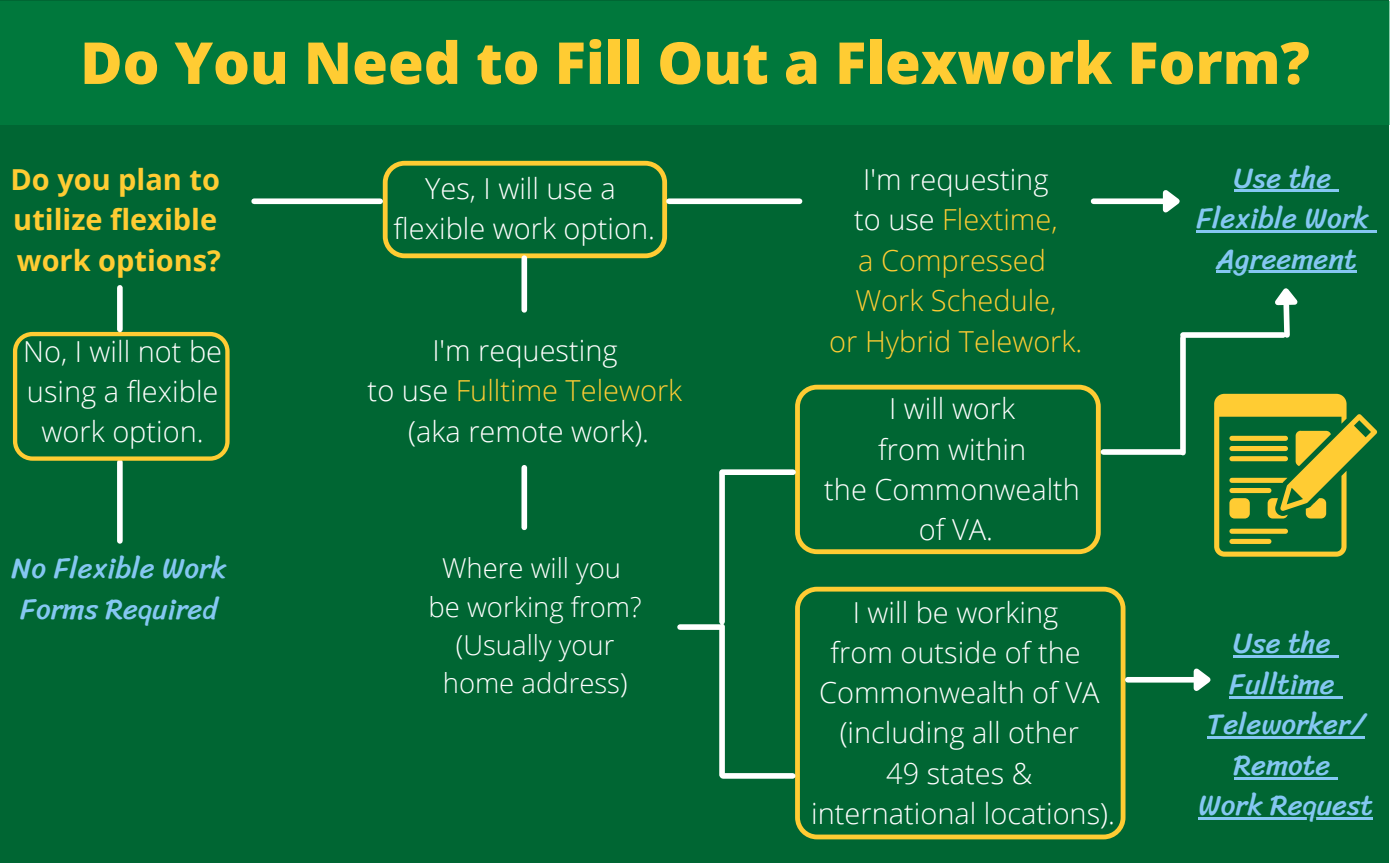
<style>
.page{position:relative;width:1390px;height:864px;background:#fff}
.page>*{position:absolute;margin:0;border:0;box-sizing:border-box;transform-origin:0 0}
.t1{font:800 57.9px "Open Sans";color:#fc3}
.t2{font:300 28.95px/40.2px "Open Sans";color:#fff;text-align:center}
.t3{font:28.95px/40.5px "Sriracha";color:#85c7f2}
.t4{font:300 28.95px "Open Sans";color:#fc3}
.t5{font:700 28.95px "Open Sans";color:#fc3}
.t6{font:300 27.45px "Open Sans";color:#fff}
.s1{color:#fff}
</style>
<div class="page">
<div style="left:0;top:0;width:1388px;height:863px;background:#063"></div>
<div style="left:0;top:1px;width:1389px;height:124px;background:#00783c"></div>
<svg style="left:1214px;top:394px;width:163px;height:163px"></svg>
<svg style="left:383px;top:161px;width:284px;height:97px"></svg>
<hr style="left:1233px;top:190px;width:98px;height:2px;background:#85c7f2">
<svg style="left:1331px;top:190px;width:7px;height:2px"></svg>
<hr style="left:1196px;top:230px;width:172px;height:3px;background:#85c7f2">
<svg style="left:1368px;top:230px;width:8px;height:3px"></svg>
<hr style="left:1216px;top:271px;width:140px;height:2px;background:#85c7f2">
<hr style="left:1233px;top:656px;width:97px;height:2px;background:#85c7f2">
<svg style="left:1330px;top:656px;width:8px;height:2px"></svg>
<hr style="left:1229px;top:696px;width:105px;height:2px;background:#85c7f2">
<svg style="left:1334px;top:696px;width:8px;height:2px"></svg>
<hr style="left:1207px;top:737px;width:157px;height:2px;background:#85c7f2">
<hr style="left:1233px;top:777px;width:97px;height:2px;background:#85c7f2">
<svg style="left:1330px;top:777px;width:7px;height:2px"></svg>
<hr style="left:1198px;top:818px;width:175px;height:2px;background:#85c7f2">
<div style="left:254px;top:198px;width:126px;height:6px;background:#fff"></div>
<div style="left:117px;top:462px;width:6px;height:79px;background:#fff"></div>
<svg style="left:13px;top:332px;width:217px;height:129px"></svg>
<div style="left:117px;top:288px;width:6px;height:41px;background:#fff"></div>
<div style="left:521px;top:258px;width:6px;height:52px;background:#fff"></div>
<svg style="left:795px;top:385px;width:305px;height:169px"></svg>
<svg style="left:795px;top:587px;width:330px;height:252px"></svg>
<div style="left:669px;top:198px;width:130px;height:6px;background:#fff"></div>
<div style="left:521px;top:468px;width:6px;height:59px;background:#fff"></div>
<div style="left:680px;top:624px;width:39px;height:6px;background:#fff"></div>
<div style="left:719px;top:473px;width:6px;height:149px;background:#fff"></div>
<div style="left:719px;top:627px;width:6px;height:148px;background:#fff"></div>
<div style="left:722px;top:469px;width:71px;height:6px;background:#fff"></div>
<div style="left:723px;top:773px;width:69px;height:6px;background:#fff"></div>
<div style="left:1127px;top:677px;width:66px;height:6px;background:#fff"></div>
<svg style="left:1188px;top:668px;width:23px;height:23px"></svg>
<div style="left:1093px;top:198px;width:69px;height:6px;background:#fff"></div>
<svg style="left:1157px;top:190px;width:23px;height:23px"></svg>
<div style="left:1103px;top:449px;width:79px;height:6px;background:#fff"></div>
<div style="left:1180px;top:338px;width:5px;height:115px;background:#fff"></div>
<div style="left:1182px;top:332px;width:101px;height:6px;background:#fff"></div>
<svg style="left:1269px;top:288px;width:29px;height:50px"></svg>
<p class="t1" style="left:80px;top:22px;width:1231px">Do You Need to Fill Out a Flexwork Form?</p>
<p class="t5" style="left:10px;top:159px;width:211px">Do you plan to</p>
<p class="t5" style="left:13px;top:199px;width:205px">utilize flexible</p>
<p class="t5" style="left:17px;top:240px;width:206px">work options?</p>
<p class="t2" style="left:23px;top:331px;width:200px">No, I will not be using a flexible work option.</p>
<p class="t3" style="left:12px;top:548px;width:216px">No Flexible Work<br>Forms Required</p>
<p class="t2" style="left:425px;top:167px;width:192px">Yes, I will use a</p>
<p class="t2" style="left:393px;top:208px;width:263px">flexible work option.</p>
<p class="t2" style="left:432px;top:329px;width:187px">I'm requesting</p>
<p class="t4" style="left:367px;top:370px;width:316px"><span class="s1">to use</span> Fulltime Telework</p>
<p class="t2" style="left:408px;top:410px;width:242px">(aka remote work).</p>
<p class="t6" style="left:442px;top:549px;width:181px">Where will you</p>
<p class="t6" style="left:428px;top:587px;width:214px">be working from?</p>
<p class="t6" style="left:456px;top:626px;width:160px">(Usually your</p>
<p class="t6" style="left:443px;top:664px;width:186px">home address)</p>
<p class="t2" style="left:863px;top:158px;width:187px">I'm requesting</p>
<p class="t4" style="left:854px;top:199px;width:205px"><span class="s1">to use</span> Flextime,</p>
<p class="t4" style="left:858px;top:240px;width:189px">a Compressed</p>
<p class="t4" style="left:855px;top:280px;width:202px">Work Schedule,</p>
<p class="t4" style="left:829px;top:321px;width:255px">or Hybrid Telework.</p>
<p class="t2" style="left:889px;top:388px;width:128px">I will work</p>
<p class="t2" style="left:878px;top:428px;width:149px">from within</p>
<p class="t2" style="left:824px;top:468px;width:257px">the Commonwealth</p>
<p class="t2" style="left:918px;top:509px;width:76px">of VA.</p>
<p class="t2" style="left:852px;top:592px;width:207px">I will be working</p>
<p class="t2" style="left:830px;top:632px;width:252px">from outside of the</p>
<p class="t2" style="left:819px;top:672px;width:282px">Commonwealth of VA</p>
<p class="t2" style="left:839px;top:712px;width:241px">(including all other</p>
<p class="t2" style="left:886px;top:752px;width:148px">49 states &amp;</p>
<p class="t2" style="left:811px;top:792px;width:305px">international locations).</p>
<p class="t3" style="left:1233px;top:157px;width:99px">Use the</p>
<p class="t3" style="left:1196px;top:198px;width:174px">Flexible Work</p>
<p class="t3" style="left:1216px;top:238px;width:142px">Agreement</p>
<p class="t3" style="left:1233px;top:623px;width:99px">Use the</p>
<p class="t3" style="left:1229px;top:664px;width:107px">Fulltime</p>
<p class="t3" style="left:1207px;top:704px;width:159px">Teleworker/</p>
<p class="t3" style="left:1233px;top:745px;width:98px">Remote</p>
<p class="t3" style="left:1198px;top:785px;width:176px">Work Request</p>
</div>
